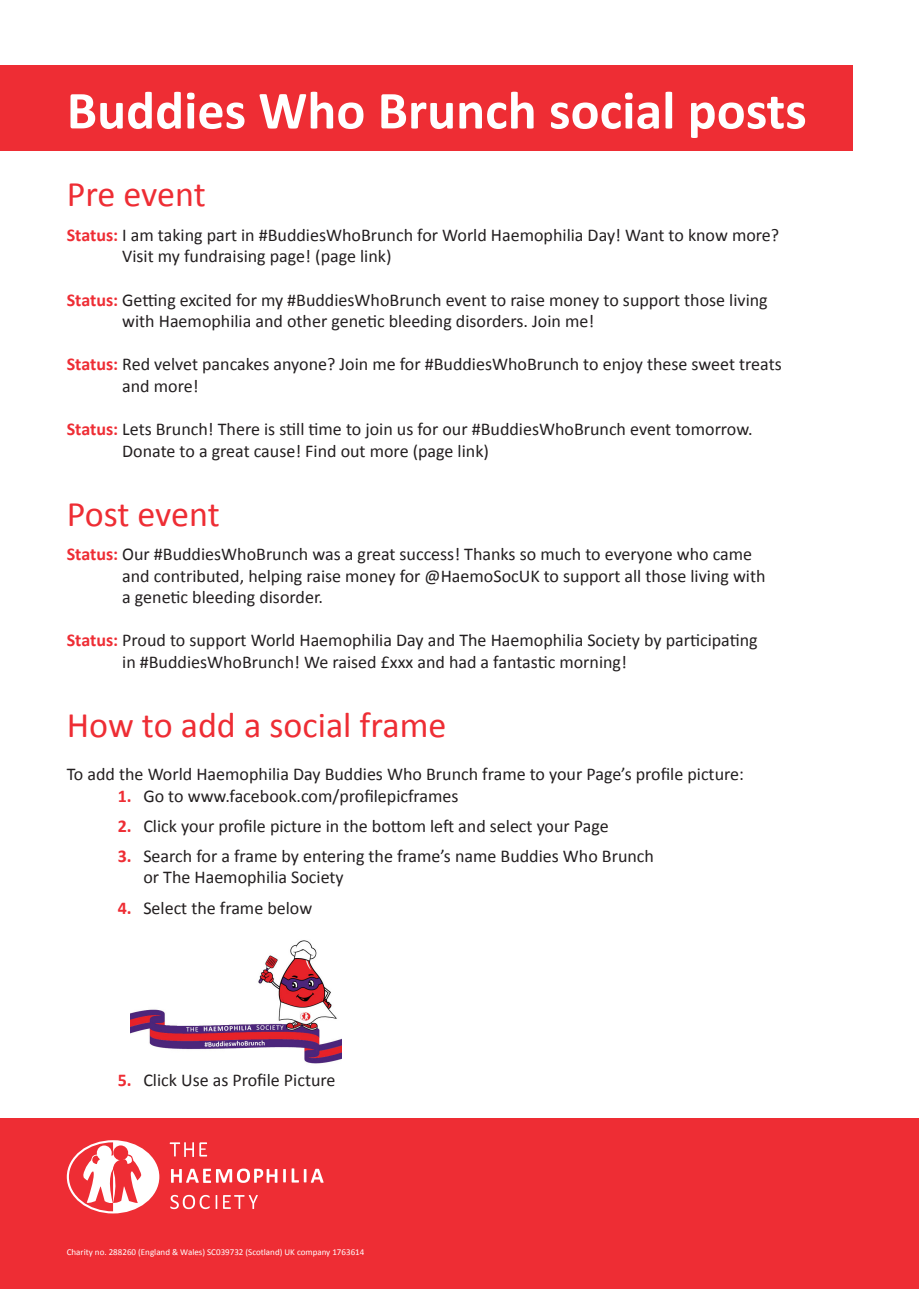
<style>
.page{position:relative;width:919px;height:1289px;background:#fff}
.page>*{position:absolute;margin:0;border:0;box-sizing:border-box;transform-origin:0 0}
.t1{font:700 54px "Calibri";color:#fff}
.t2{font:36px "Calibri";color:#ee2d34}
.t3{font:18px/21.6px "Calibri";color:#231f20}
.t4{font:9px "Calibri";color:#fff}
.s1{font-weight:700;color:#ee2d34}
</style>
<div class="page">
<div style="left:0;top:1118px;width:918px;height:170px;background:#ee2d34"></div>
<svg style="left:170px;top:1142px;width:37px;height:14px"></svg>
<svg style="left:171px;top:1168px;width:106px;height:14px"></svg>
<svg style="left:283px;top:1168px;width:40px;height:14px"></svg>
<svg style="left:170px;top:1194px;width:47px;height:15px"></svg>
<svg style="left:223px;top:1195px;width:35px;height:13px"></svg>
<svg style="left:83px;top:1141px;width:75px;height:71px"></svg>
<div style="left:113px;top:1145px;width:15px;height:15px;background:#ee2d34;border-radius:50%"></div>
<div style="left:97px;top:1145px;width:15px;height:15px;background:#fff;border-radius:50%"></div>
<div style="left:0;top:65px;width:852px;height:86px;background:#ee2d34"></div>
<img style="left:131px;top:940px;width:210px;height:124px">
<p class="t1" style="left:67px;top:76px;width:741px">Buddies Who Brunch social posts</p>
<p class="t2" style="left:67px;top:172px;width:140px">Pre event</p>
<p class="t3" style="left:122px;top:223px;width:658px;text-indent:-55px"><span class="s1">Status:</span> I am taking part in #BuddiesWhoBrunch for World Haemophilia Day! Want to know more?<br>Visit my fundraising page! (page link)</p>
<p class="t3" style="left:122px;top:288px;width:647px;text-indent:-55px"><span class="s1">Status:</span> Getting excited for my #BuddiesWhoBrunch event to raise money to support those living with Haemophilia and other genetic bleeding disorders. Join me!</p>
<p class="t3" style="left:122px;top:353px;width:661px;text-indent:-55px"><span class="s1">Status:</span> Red velvet pancakes anyone? Join me for #BuddiesWhoBrunch to enjoy these sweet treats and more!</p>
<p class="t3" style="left:122px;top:417px;width:632px;text-indent:-55px"><span class="s1">Status:</span> Lets Brunch! There is still time to join us for our #BuddiesWhoBrunch event tomorrow.<br>Donate to a great cause! Find out more (page link)</p>
<p class="t2" style="left:67px;top:491px;width:154px">Post event</p>
<p class="t3" style="left:122px;top:542px;width:644px;text-indent:-55px"><span class="s1">Status:</span> Our #BuddiesWhoBrunch was a great success! Thanks so much to everyone who came and contributed, helping raise money for @HaemoSocUK to support all those living with a genetic bleeding disorder.</p>
<p class="t3" style="left:122px;top:628px;width:637px;text-indent:-55px"><span class="s1">Status:</span> Proud to support World Haemophilia Day and The Haemophilia Society by participating in #BuddiesWhoBrunch! We raised £xxx and had a fantastic morning!</p>
<p class="t2" style="left:67px;top:702px;width:381px">How to add a social frame</p>
<p class="t3" style="left:67px;top:762px;width:678px">To add the World Haemophilia Day Buddies Who Brunch frame to your Page’s profile picture:</p>
<p class="t3" style="left:118px;top:784px;width:342px"><span class="s1">1.</span> Go to www.facebook.com/profilepicframes</p>
<p class="t3" style="left:118px;top:814px;width:492px"><span class="s1">2.</span> Click your profile picture in the bottom left and select your Page</p>
<p class="t3" style="left:143px;top:844px;width:512px;text-indent:-26px"><span class="s1">3.</span> Search for a frame by entering the frame’s name Buddies Who Brunch or The Haemophilia Society</p>
<p class="t3" style="left:118px;top:896px;width:196px"><span class="s1">4.</span> Select the frame below</p>
<p class="t3" style="left:118px;top:1068px;width:219px"><span class="s1">5.</span> Click Use as Profile Picture</p>
<p class="t4" style="left:67px;top:1246px;width:299px">Charity no. 288260 (England &amp; Wales) SC039732 (Scotland) UK company 1763614</p>
</div>
